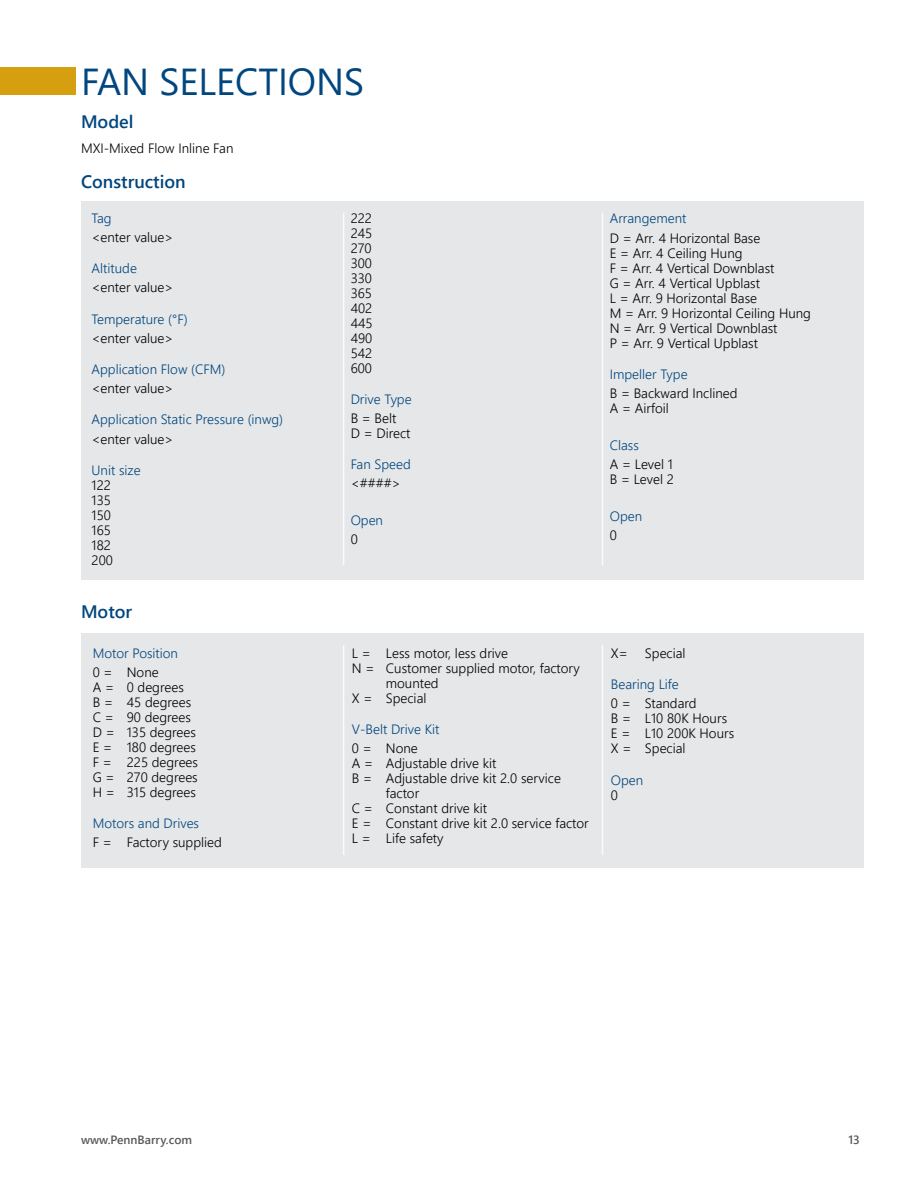
<style>
.page{position:relative;width:918px;height:1188px;background:#fff}
.page>*{position:absolute;margin:0;border:0;box-sizing:border-box;transform-origin:0 0}
.t1{font:37.5px "Segoe UI";color:#00467f}
.t2{font:600 18px "Segoe UI";color:#00467f}
.t3{font:300 13.5px/15px "Segoe UI";color:#000}
.t4{font:300 13.5px "Segoe UI";color:#00467f}
.t5{font:600 12px "Segoe UI";color:#58595b}
</style>
<div class="page">
<div style="left:0;top:68px;width:76px;height:27px;background:#d59f0f"></div>
<div style="left:81px;top:201px;width:783px;height:379px;background:#e6e7e8"></div>
<hr style="left:343px;top:213px;width:1px;height:352px;background:#fff">
<hr style="left:602px;top:213px;width:1px;height:352px;background:#fff">
<div style="left:81px;top:633px;width:782px;height:234px;background:#e6e7e8"></div>
<hr style="left:343px;top:645px;width:1px;height:210px;background:#fff">
<hr style="left:602px;top:645px;width:1px;height:210px;background:#fff">
<h1 class="t1" style="left:81px;top:46px;width:285px">FAN SELECTIONS</h1>
<h2 class="t2" style="left:81px;top:105px;width:54px">Model</h2>
<p class="t3" style="left:81px;top:139px;width:154px">MXI-Mixed Flow Inline Fan</p>
<h2 class="t2" style="left:81px;top:165px;width:106px">Construction</h2>
<p class="t4" style="left:92px;top:205px;width:22px">Tag</p>
<p class="t3" style="left:92px;top:228px;width:83px">&lt;enter value&gt;</p>
<p class="t4" style="left:92px;top:256px;width:47px">Altitude</p>
<p class="t3" style="left:92px;top:279px;width:83px">&lt;enter value&gt;</p>
<p class="t4" style="left:92px;top:306px;width:98px">Temperature (°F)</p>
<p class="t3" style="left:92px;top:329px;width:83px">&lt;enter value&gt;</p>
<p class="t4" style="left:92px;top:356px;width:135px">Application Flow (CFM)</p>
<p class="t3" style="left:92px;top:380px;width:83px">&lt;enter value&gt;</p>
<p class="t4" style="left:92px;top:407px;width:193px">Application Static Pressure (inwg)</p>
<p class="t3" style="left:92px;top:430px;width:83px">&lt;enter value&gt;</p>
<p class="t4" style="left:92px;top:457px;width:51px">Unit size</p>
<p class="t3" style="left:92px;top:476px;width:23px">122<br>135<br>150<br>165<br>182<br>200</p>
<h2 class="t2" style="left:81px;top:595px;width:53px">Motor</h2>
<p class="t4" style="left:93px;top:640px;width:87px">Motor Position</p>
<p class="t3" style="left:93px;top:663px;width:107px">0 = None<br>A = 0 degrees<br>B = 45 degrees<br>C = 90 degrees<br>D = 135 degrees<br>E = 180 degrees<br>F = 225 degrees<br>G = 270 degrees<br>H = 315 degrees</p>
<p class="t4" style="left:93px;top:811px;width:108px">Motors and Drives</p>
<p class="t3" style="left:93px;top:834px;width:131px">F = Factory supplied</p>
<p class="t3" style="left:351px;top:209px;width:23px;text-align:justify">222<br>245<br>270<br>300<br>330<br>365<br>402<br>445<br>490<br>542<br>600</p>
<p class="t4" style="left:351px;top:386px;width:62px">Drive Type</p>
<p class="t3" style="left:351px;top:409px;width:61px">B = Belt<br>D = Direct</p>
<p class="t4" style="left:351px;top:452px;width:62px">Fan Speed</p>
<p class="t3" style="left:351px;top:475px;width:52px">&lt;####&gt;</p>
<p class="t4" style="left:351px;top:508px;width:34px">Open</p>
<p class="t3" style="left:351px;top:531px;width:9px">0</p>
<p class="t3" style="left:352px;top:644px;width:158px">L = Less motor, less drive</p>
<p class="t3" style="left:352px;top:659px;width:230px">N = Customer supplied motor, factory</p>
<p class="t3" style="left:386px;top:674px;width:54px">mounted</p>
<p class="t3" style="left:352px;top:689px;width:76px">X = Special</p>
<p class="t4" style="left:352px;top:716px;width:89px">V-Belt Drive Kit</p>
<p class="t3" style="left:352px;top:739px;width:67px">0 = None</p>
<p class="t3" style="left:352px;top:754px;width:146px">A = Adjustable drive kit</p>
<p class="t3" style="left:352px;top:769px;width:211px">B = Adjustable drive kit 2.0 service</p>
<p class="t3" style="left:386px;top:784px;width:35px">factor</p>
<p class="t3" style="left:352px;top:799px;width:137px">C = Constant drive kit</p>
<p class="t3" style="left:352px;top:814px;width:238px">E = Constant drive kit 2.0 service factor</p>
<p class="t3" style="left:352px;top:829px;width:93px">L = Life safety</p>
<p class="t4" style="left:610px;top:205px;width:78px">Arrangement</p>
<p class="t3" style="left:610px;top:229px;width:203px">D = Arr. 4 Horizontal Base<br>E = Arr. 4 Ceiling Hung<br>F = Arr. 4 Vertical Downblast<br>G = Arr. 4 Vertical Upblast<br>L = Arr. 9 Horizontal Base<br>M = Arr. 9 Horizontal Ceiling Hung<br>N = Arr. 9 Vertical Downblast<br>P = Arr. 9 Vertical Upblast</p>
<p class="t4" style="left:610px;top:362px;width:79px">Impeller Type</p>
<p class="t3" style="left:610px;top:385px;width:129px">B = Backward Inclined<br>A = Airfoil</p>
<p class="t4" style="left:610px;top:433px;width:31px">Class</p>
<p class="t3" style="left:610px;top:456px;width:66px">A = Level 1<br>B = Level 2</p>
<p class="t4" style="left:610px;top:503px;width:34px">Open</p>
<p class="t3" style="left:610px;top:527px;width:9px">0</p>
<p class="t3" style="left:611px;top:644px;width:18px">X=</p>
<p class="t3" style="left:645px;top:644px;width:42px">Special</p>
<p class="t4" style="left:611px;top:671px;width:69px">Bearing Life</p>
<p class="t3" style="left:611px;top:694px;width:125px">0 = Standard<br>B = L10 80K Hours<br>E = L10 200K Hours<br>X = Special</p>
<p class="t4" style="left:611px;top:768px;width:34px">Open</p>
<p class="t3" style="left:611px;top:787px;width:9px">0</p>
<p class="t5" style="left:81px;top:1129px;width:113px">www.PennBarry.com</p>
<p class="t5" style="left:848px;top:1129px;width:13px">13</p>
</div>
